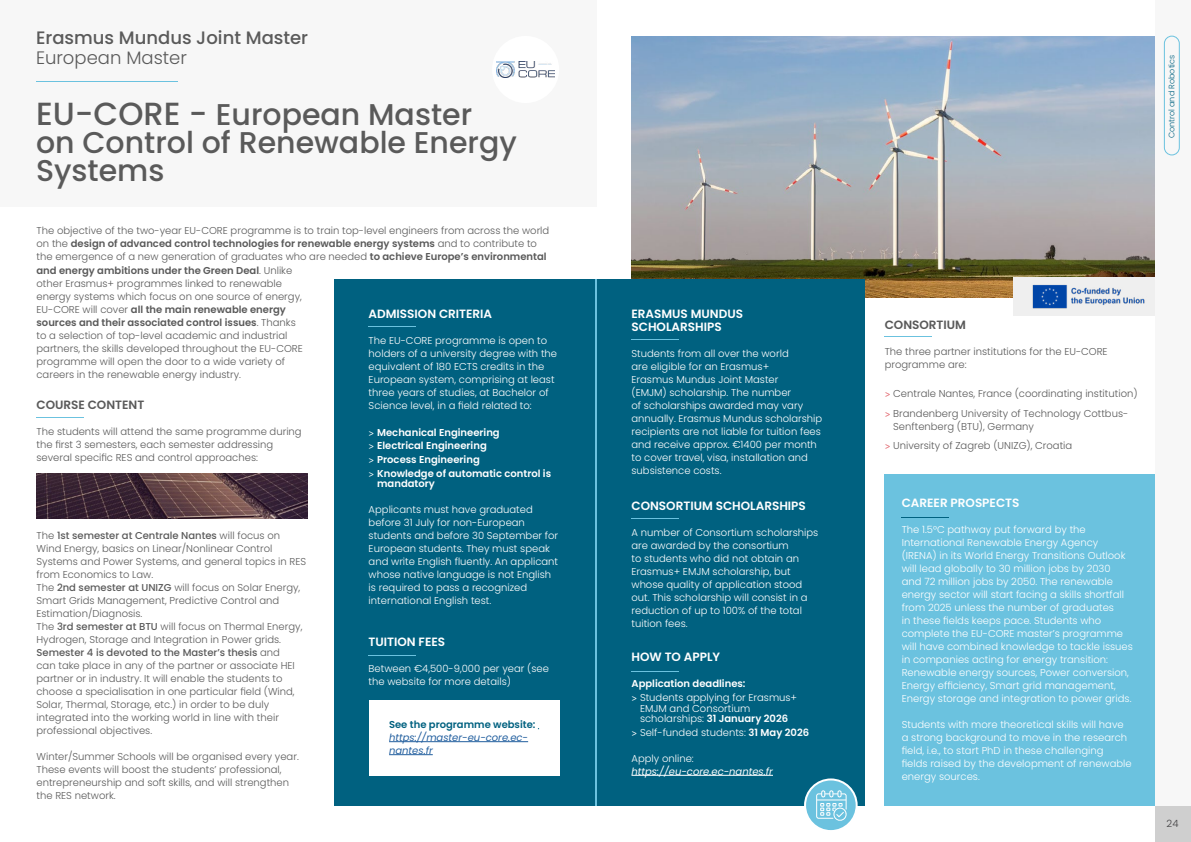
<style>
.page{position:relative;width:1191px;height:842px;background:#fff}
.page>*{position:absolute;margin:0;border:0;box-sizing:border-box;transform-origin:0 0}
.t1{font:500 30px/28px "Poppins";color:#5a5a5a}
.t2{font:500 18px "Poppins";color:#5a5a5a}
.t3{font:300 18px "Poppins";color:#5a5a5a}
.t4{font:600 12px/13px "Poppins";color:#fff}
.t5{font:600 12px "Poppins";color:#5a5a5a}
.t6{font:600 12px "Poppins";color:#595959}
.t7{font:300 10px/13px "Poppins";color:#fff}
.t8{font:300 10px/13px "Poppins";color:#5a5a5a}
.t9{font:300 10px/19.4px "Poppins";color:#595959}
.t10{font:600 10px/13.8px "Poppins";color:#fff}
.t11{font:italic 10px/13px "Poppins";color:#215e9e}
.t12{font:italic 10px "Poppins";color:#fff}
.t13{font:600 10px "Poppins";color:#006180}
.t14{font:300 10px "Poppins";color:#414042}
.t15{font:300 8px "Poppins";color:#006180}
.s1{font-size:32px}
.s2{font-weight:600}
.s3{font-weight:500}
.s4{font-family:"Titillium Web";font-weight:400}
.s5{font-family:"Titillium Web";font-weight:400;color:#e15f67}
</style>
<div class="page">
<div style="left:1155px;top:806px;width:36px;height:36px;background:#cfcfcf"></div>
<div style="left:1155px;top:0;width:36px;height:806px;background:#f7f7f7"></div>
<div style="left:0;top:0;width:596px;height:206px;background:#f7f7f7"></div>
<img style="left:37px;top:473px;width:270px;height:45px">
<div style="left:334px;top:279px;width:522px;height:527px;background:#006180"></div>
<hr style="left:36px;top:81px;width:142px;height:1px;background:#6bc2df">
<div style="left:369px;top:700px;width:190px;height:75px;background:#fff"></div>
<div style="left:492px;top:36px;width:67px;height:67px;background:#fff;border-radius:50%"></div>
<hr style="left:369px;top:655px;width:47px;height:1px;background:#6bc2df">
<hr style="left:369px;top:326px;width:47px;height:1px;background:#6bc2df">
<hr style="left:37px;top:417px;width:47px;height:1px;background:#6bc2df">
<img style="left:631px;top:36px;width:524px;height:262px">
<div style="left:595px;top:279px;width:270px;height:527px;background:#006180"></div>
<div style="left:884px;top:474px;width:271px;height:332px;background:#6bc2df"></div>
<hr style="left:594px;top:279px;width:2px;height:527px;background:#6bc2df">
<div style="left:805px;top:779px;width:51px;height:52px;background:#6bc2df;border-radius:50%"></div>
<div style="left:804px;top:778px;width:53px;height:54px;border:2px solid #fff;border-radius:50%"></div>
<div style="left:1013px;top:277px;width:142px;height:39px;background:#efefef"></div>
<hr style="left:884px;top:337px;width:48px;height:1px;background:#6bc2df">
<hr style="left:901px;top:517px;width:48px;height:1px;background:#006180">
<hr style="left:631px;top:339px;width:47px;height:1px;background:#6bc2df">
<hr style="left:631px;top:518px;width:47px;height:1px;background:#6bc2df">
<hr style="left:631px;top:671px;width:47px;height:1px;background:#6bc2df">
<div style="left:1164px;top:36px;width:15px;height:119px;border:1px solid #6bc2df;border-radius:7px"></div>
<hr style="left:389px;top:741px;width:139px;height:1px;background:#215e9e">
<hr style="left:389px;top:754px;width:44px;height:1px;background:#215e9e">
<hr style="left:631px;top:775px;width:142px;height:1px;background:#fff">
<img style="left:497px;top:61px;width:57px;height:17px">
<svg style="left:816px;top:790px;width:31px;height:31px"></svg>
<img style="left:1032px;top:284px;width:113px;height:25px">
<h2 class="t2" style="left:36px;top:27px;width:274px">Erasmus Mundus Joint Master</h2>
<h2 class="t3" style="left:36px;top:47px;width:152px">European Master</h2>
<h1 class="t1" style="left:36px;top:101px;width:482px"><span class="s1">EU-CORE -</span> European Master on Control of Renewable Energy<br>Systems</h1>
<p class="t8" style="left:36px;top:224px;width:514px">The objective of the two-year EU-CORE programme is to train top-level engineers from across the world on the <span class="s2">design of advanced control technologies for renewable energy systems</span> and to contribute to the emergence of a new generation of graduates who are needed <span class="s2">to achieve Europe’s environmental</span></p>
<p class="t8" style="left:36px;top:264px;width:268px"><span class="s2">and energy ambitions under the Green Deal</span>. Unlike other Erasmus+ programmes linked to renewable energy systems which focus on one source of energy, EU-CORE will cover <span class="s2">all the main renewable energy sources and their associated control issues</span>. Thanks to a selection of top-level academic and industrial partners, the skills developed throughout the EU-CORE programme will open the door to a wide variety of careers in the renewable energy industry.</p>
<p class="t5" style="left:36px;top:397px;width:109px">COURSE CONTENT</p>
<p class="t8" style="left:36px;top:424px;width:267px">The students will attend the same programme during the first 3 semesters, each semester addressing several specific RES and control approaches:</p>
<p class="t8" style="left:36px;top:528px;width:271px">The <span class="s3">1st semester at Centrale Nantes</span> will focus on Wind Energy, basics on Linear/Nonlinear Control Systems and Power Systems, and general topics in RES from Economics to Law.<br>The <span class="s3">2nd semester at UNIZG</span> will focus on Solar Energy, Smart Grids Management, Predictive Control and Estimation/Diagnosis.<br>The <span class="s3">3rd semester at BTU</span> will focus on Thermal Energy, Hydrogen, Storage and Integration in Power grids.<br><span class="s3">Semester 4 is devoted to the Master’s thesis</span> and<br>can take place in any of the partner or associate HEI partner or in industry. It will enable the students to choose a specialisation in one particular field (Wind, Solar, Thermal, Storage, etc.) in order to be duly integrated into the working world in line with their professional objectives.</p>
<p class="t8" style="left:36px;top:749px;width:264px">Winter/Summer Schools will be organised every year.<br>These events will boost the students’ professional, entrepreneurship and soft skills, and will strengthen the RES network.</p>
<p class="t4" style="left:369px;top:307px;width:125px">ADMISSION CRITERIA</p>
<p class="t7" style="left:369px;top:334px;width:190px">The EU-CORE programme is open to holders of a university degree with the equivalent of 180 ECTS credits in the European system, comprising at least three years of studies, at Bachelor of Science level, in a field related to:</p>
<p class="t10" style="left:369px;top:425px;width:184px"><span class="s4">&gt;</span> Mechanical Engineering<br><span class="s4">&gt;</span> Electrical Engineering<br><span class="s4">&gt;</span> Process Engineering<br><span class="s4">&gt;</span> Knowledge of automatic control is</p>
<p class="t10" style="left:377px;top:477px;width:59px">mandatory</p>
<p class="t7" style="left:369px;top:503px;width:191px">Applicants must have graduated before 31 July for non-European students and before 30 September for European students. They must speak and write English fluently. An applicant whose native language is not English is required to pass a recognized international English test.</p>
<p class="t4" style="left:369px;top:635px;width:78px">TUITION FEES</p>
<p class="t7" style="left:369px;top:661px;width:182px">Between €4,500-9,000 per year (see the website for more details)</p>
<p class="t13" style="left:389px;top:719px;width:148px">See the programme website:</p>
<p class="t11" style="left:389px;top:731px;width:141px">https://master-eu-core.ec&shy;nantes.fr</p>
<p class="t15" style="left:1167px;top:138px;width:85px;rotate:-90deg">Control and Robotics</p>
<p class="t4" style="left:631px;top:307px;width:113px">ERASMUS MUNDUS<br>SCHOLARSHIPS</p>
<p class="t7" style="left:631px;top:347px;width:192px">Students from all over the world<br>are eligible for an Erasmus+<br>Erasmus Mundus Joint Master<br>(EMJM) scholarship. The number<br>of scholarships awarded may vary annually. Erasmus Mundus scholarship recipients are not liable for tuition fees and receive approx. €1400 per month to cover travel, visa, installation and subsistence costs.</p>
<p class="t4" style="left:631px;top:499px;width:176px">CONSORTIUM SCHOLARSHIPS</p>
<p class="t7" style="left:631px;top:526px;width:188px">A number of Consortium scholarships are awarded by the consortium<br>to students who did not obtain an<br>Erasmus+ EMJM scholarship, but whose quality of application stood out. This scholarship will consist in a reduction of up to 100% of the total tuition fees.</p>
<p class="t4" style="left:631px;top:651px;width:90px">HOW TO APPLY</p>
<p class="t7" style="left:631px;top:677px;width:167px;line-height:13.8px"><span class="s2">Application deadlines:<br></span><span class="s4">&gt;</span> Students applying for Erasmus+</p>
<p class="t7" style="left:640px;top:703px;width:150px;line-height:10.3px">EMJM and Consortium scholarships: <span class="s2">31 January 2026</span></p>
<p class="t7" style="left:631px;top:726px;width:179px"><span class="s4">&gt;</span> Self-funded students: <span class="s2">31 May 2026</span></p>
<p class="t7" style="left:631px;top:752px;width:64px">Apply online:</p>
<p class="t12" style="left:631px;top:765px;width:143px">https://eu-core.ec-nantes.fr</p>
<p class="t6" style="left:884px;top:318px;width:83px">CONSORTIUM</p>
<p class="t9" style="left:884px;top:345px;width:224px;line-height:13px">The three partner institutions for the EU-CORE programme are:</p>
<p class="t9" style="left:884px;top:384px;width:254px"><span class="s5">&gt;</span> Centrale Nantes, France (coordinating institution) <span class="s5">&gt;</span> Brandenberg University of Technology Cottbus-</p>
<p class="t9" style="left:884px;top:416px;width:189px;text-indent:8px">Senftenberg (BTU), Germany<br><span class="s5">&gt;</span> University of Zagreb (UNIZG), Croatia</p>
<p class="t4" style="left:901px;top:497px;width:119px">CAREER PROSPECTS</p>
<p class="t7" style="left:901px;top:523px;width:233px">The 1.5°C pathway put forward by the International Renewable Energy Agency (IRENA) in its World Energy Transitions Outlook will lead globally to 30 million jobs by 2030<br>and 72 million jobs by 2050. The renewable energy sector will start facing a skills shortfall from 2025 unless the number of graduates<br>in these fields keeps pace. Students who complete the EU-CORE master’s programme will have combined knowledge to tackle issues in companies acting for energy transition:<br>Renewable energy sources, Power conversion, Energy efficiency, Smart grid management, Energy storage and integration to power grids.</p>
<p class="t7" style="left:901px;top:718px;width:231px">Students with more theoretical skills will have a strong background to move in the research field, i.e., to start PhD in these challenging<br>fields raised by the development of renewable energy sources.</p>
<p class="t14" style="left:1166px;top:817px;width:13px">24</p>
</div>
